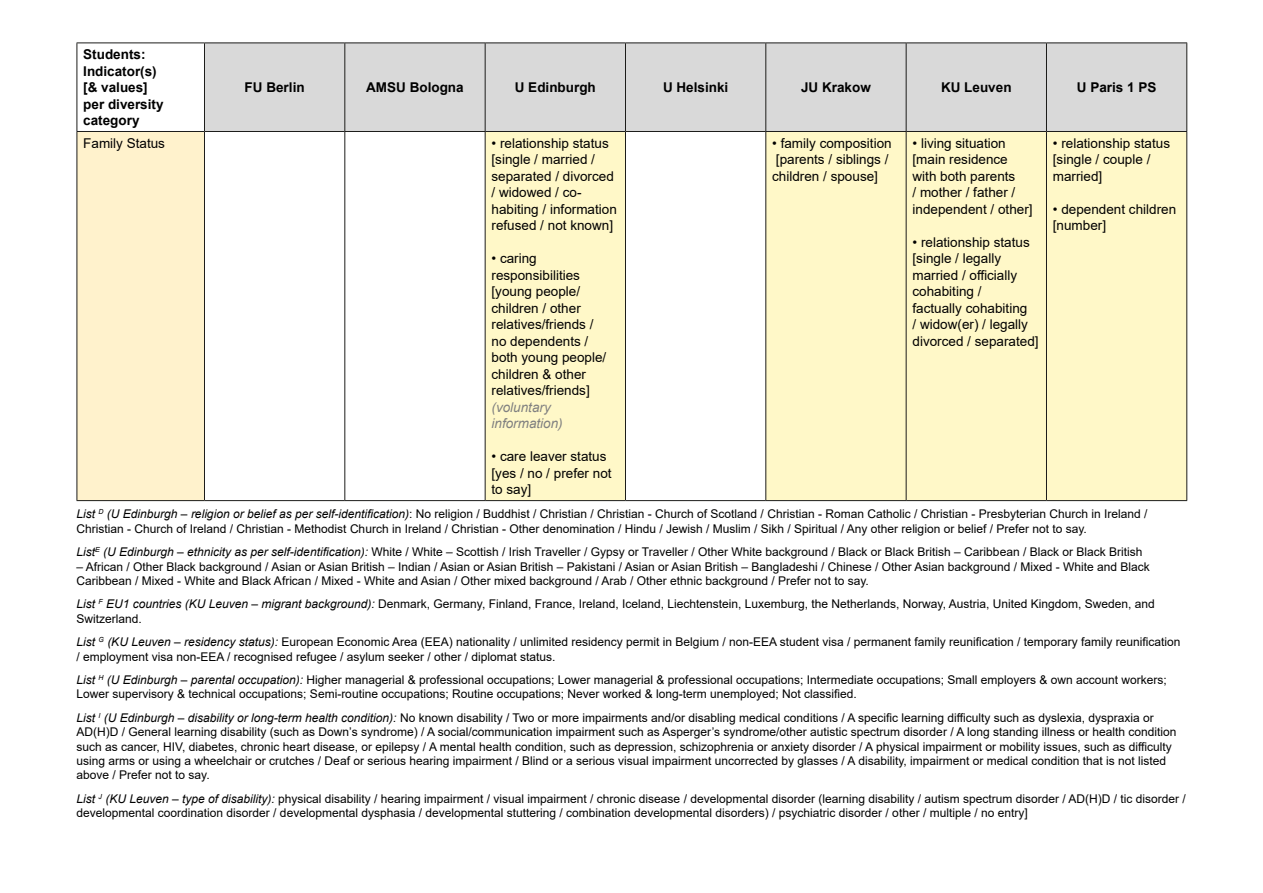
<style>
.page{position:relative;width:1263px;height:893px;background:#fff}
.page>*{position:absolute;margin:0;border:0;box-sizing:border-box;transform-origin:0 0}
.t1{font:13.5px/16.5px "Arial";color:#000}
.t2{font:700 13.5px/16.5px "Arial";color:#000}
.t3{font:italic 13.5px/16.5px "Arial";color:#808080}
.t4{font:12px/14.4px "Arial";color:#000}
.s1{font-style:italic}
</style>
<div class="page">
<div style="left:205px;top:44px;width:981px;height:87px;background:#d9d9d9"></div>
<div style="left:77px;top:131px;width:127px;height:370px;background:#fff2cc"></div>
<svg style="left:486px;top:132px;width:700px;height:368px;fill:#fff8c8"></svg>
<hr style="left:77px;top:43px;width:1px;height:88px;background:#1d1d1b">
<hr style="left:77px;top:43px;width:127px;height:1px;background:#1d1d1b">
<hr style="left:204px;top:43px;width:141px;height:1px;background:#1d1d1b">
<hr style="left:345px;top:43px;width:140px;height:1px;background:#1d1d1b">
<hr style="left:485px;top:43px;width:140px;height:1px;background:#1d1d1b">
<hr style="left:625px;top:43px;width:141px;height:1px;background:#1d1d1b">
<hr style="left:766px;top:43px;width:140px;height:1px;background:#1d1d1b">
<hr style="left:906px;top:43px;width:140px;height:1px;background:#1d1d1b">
<hr style="left:1046px;top:43px;width:141px;height:1px;background:#1d1d1b">
<hr style="left:77px;top:132px;width:1px;height:368px;background:#1d1d1b">
<hr style="left:77px;top:131px;width:127px;height:1px;background:#1d1d1b">
<hr style="left:204px;top:131px;width:141px;height:1px;background:#1d1d1b">
<hr style="left:345px;top:131px;width:140px;height:1px;background:#1d1d1b">
<hr style="left:485px;top:131px;width:140px;height:1px;background:#1d1d1b">
<hr style="left:625px;top:131px;width:141px;height:1px;background:#1d1d1b">
<hr style="left:766px;top:131px;width:140px;height:1px;background:#1d1d1b">
<hr style="left:906px;top:131px;width:140px;height:1px;background:#1d1d1b">
<hr style="left:1046px;top:131px;width:141px;height:1px;background:#1d1d1b">
<hr style="left:77px;top:500px;width:127px;height:1px;background:#1d1d1b">
<hr style="left:204px;top:500px;width:141px;height:1px;background:#1d1d1b">
<hr style="left:345px;top:500px;width:140px;height:1px;background:#1d1d1b">
<hr style="left:485px;top:500px;width:140px;height:1px;background:#1d1d1b">
<hr style="left:625px;top:500px;width:141px;height:1px;background:#1d1d1b">
<hr style="left:766px;top:500px;width:140px;height:1px;background:#1d1d1b">
<hr style="left:906px;top:500px;width:140px;height:1px;background:#1d1d1b">
<hr style="left:1046px;top:500px;width:141px;height:1px;background:#1d1d1b">
<hr style="left:204px;top:43px;width:1px;height:88px;background:#1d1d1b">
<hr style="left:344px;top:43px;width:1px;height:88px;background:#1d1d1b">
<hr style="left:485px;top:43px;width:1px;height:88px;background:#1d1d1b">
<hr style="left:625px;top:43px;width:1px;height:88px;background:#1d1d1b">
<hr style="left:765px;top:43px;width:1px;height:88px;background:#1d1d1b">
<hr style="left:906px;top:43px;width:1px;height:88px;background:#1d1d1b">
<hr style="left:1046px;top:43px;width:1px;height:88px;background:#1d1d1b">
<hr style="left:1186px;top:43px;width:1px;height:88px;background:#1d1d1b">
<hr style="left:204px;top:132px;width:1px;height:368px;background:#1d1d1b">
<hr style="left:344px;top:132px;width:1px;height:368px;background:#1d1d1b">
<hr style="left:485px;top:132px;width:1px;height:368px;background:#1d1d1b">
<hr style="left:625px;top:132px;width:1px;height:368px;background:#1d1d1b">
<hr style="left:765px;top:132px;width:1px;height:368px;background:#1d1d1b">
<hr style="left:906px;top:132px;width:1px;height:368px;background:#1d1d1b">
<hr style="left:1046px;top:132px;width:1px;height:368px;background:#1d1d1b">
<hr style="left:1186px;top:132px;width:1px;height:368px;background:#1d1d1b">
<p class="t2" style="left:83px;top:46px;width:64px">Students:</p>
<p class="t2" style="left:83px;top:63px;width:75px">Indicator(s)</p>
<p class="t2" style="left:83px;top:79px;width:82px">[&amp; values] per diversity category</p>
<p class="t2" style="left:245px;top:79px;width:62px">FU Berlin</p>
<p class="t2" style="left:366px;top:79px;width:99px">AMSU Bologna</p>
<p class="t2" style="left:515px;top:79px;width:82px">U Edinburgh</p>
<p class="t2" style="left:663px;top:79px;width:67px">U Helsinki</p>
<p class="t2" style="left:801px;top:79px;width:71px">JU Krakow</p>
<p class="t2" style="left:941px;top:79px;width:72px">KU Leuven</p>
<p class="t2" style="left:1077px;top:79px;width:81px">U Paris 1 PS</p>
<p class="t1" style="left:83px;top:135px;width:83px">Family Status</p>
<p class="t1" style="left:491px;top:135px;width:127px">• relationship status [single / married / separated / divorced / widowed / co&shy;habiting / information refused / not known]</p>
<p class="t1" style="left:491px;top:250px;width:116px">• caring responsibilities [young people/ children / other relatives/friends / no dependents / both young people/ children &amp; other relatives/friends]</p>
<p class="t3" style="left:491px;top:399px;width:73px">(voluntary information)</p>
<p class="t1" style="left:491px;top:448px;width:122px">• care leaver status [yes / no / prefer not to say]</p>
<p class="t1" style="left:772px;top:135px;width:121px">• family composition [parents / siblings / children / spouse]</p>
<p class="t1" style="left:912px;top:135px;width:122px">• living situation [main residence with both parents<br>/ mother / father / independent / other]</p>
<p class="t1" style="left:912px;top:234px;width:128px">• relationship status [single / legally married / officially cohabiting /<br>factually cohabiting<br>/ widow(er) / legally divorced / separated]</p>
<p class="t1" style="left:1053px;top:135px;width:119px">• relationship status [single / couple / married]</p>
<p class="t1" style="left:1053px;top:201px;width:125px">• dependent children [number]</p>
<p class="t4" style="left:77px;top:507px;width:1072px"><span class="s1">List</span> <sup>D</sup> <span class="s1">(U Edinburgh – religion or belief as per self-identification)</span>: No religion / Buddhist / Christian / Christian - Church of Scotland / Christian - Roman Catholic / Christian - Presbyterian Church in Ireland /<br>Christian - Church of Ireland / Christian - Methodist Church in Ireland / Christian - Other denomination / Hindu / Jewish / Muslim / Sikh / Spiritual / Any other religion or belief / Prefer not to say.</p>
<p class="t4" style="left:77px;top:545px;width:1067px"><span class="s1">List</span><sup>E</sup> <span class="s1">(U Edinburgh – ethnicity as per self-identification):</span> White / White – Scottish / Irish Traveller / Gypsy or Traveller / Other White background / Black or Black British – Caribbean / Black or Black British</p>
<p class="t4" style="left:77px;top:559px;width:1075px">– African / Other Black background / Asian or Asian British – Indian / Asian or Asian British – Pakistani / Asian or Asian British – Bangladeshi / Chinese / Other Asian background / Mixed - White and Black<br>Caribbean / Mixed - White and Black African / Mixed - White and Asian / Other mixed background / Arab / Other ethnic background / Prefer not to say.</p>
<p class="t4" style="left:77px;top:597px;width:1080px"><span class="s1">List</span> <sup>F</sup> <span class="s1">EU1 countries (KU Leuven – migrant background):</span> Denmark, Germany, Finland, France, Ireland, Iceland, Liechtenstein, Luxemburg, the Netherlands, Norway, Austria, United Kingdom, Sweden, and<br>Switzerland.</p>
<p class="t4" style="left:77px;top:635px;width:1105px"><span class="s1">List</span> <sup>G</sup> <span class="s1">(KU Leuven – residency status):</span> European Economic Area (EEA) nationality / unlimited residency permit in Belgium / non-EEA student visa / permanent family reunification / temporary family reunification / employment visa non-EEA / recognised refugee / asylum seeker / other / diplomat status.</p>
<p class="t4" style="left:77px;top:672px;width:1092px"><span class="s1">List</span> <sup>H</sup> <span class="s1">(U Edinburgh – parental occupation):</span> Higher managerial &amp; professional occupations; Lower managerial &amp; professional occupations; Intermediate occupations; Small employers &amp; own account workers;<br>Lower supervisory &amp; technical occupations; Semi-routine occupations; Routine occupations; Never worked &amp; long-term unemployed; Not classified.</p>
<p class="t4" style="left:77px;top:710px;width:1101px"><span class="s1">List</span> <sup>I</sup> <span class="s1">(U Edinburgh – disability or long-term health condition):</span> No known disability / Two or more impairments and/or disabling medical conditions / A specific learning difficulty such as dyslexia, dyspraxia or AD(H)D / General learning disability (such as Down’s syndrome) / A social/communication impairment such as Asperger’s syndrome/other autistic spectrum disorder / A long standing illness or health condition such as cancer, HIV, diabetes, chronic heart disease, or epilepsy / A mental health condition, such as depression, schizophrenia or anxiety disorder / A physical impairment or mobility issues, such as difficulty using arms or using a wheelchair or crutches / Deaf or serious hearing impairment / Blind or a serious visual impairment uncorrected by glasses / A disability, impairment or medical condition that is not listed above / Prefer not to say.</p>
<p class="t4" style="left:77px;top:791px;width:1111px"><span class="s1">List</span> <sup>J</sup> <span class="s1">(KU Leuven – type of disability):</span> physical disability / hearing impairment / visual impairment / chronic disease / developmental disorder (learning disability / autism spectrum disorder / AD(H)D / tic disorder / developmental coordination disorder / developmental dysphasia / developmental stuttering / combination developmental disorders) / psychiatric disorder / other / multiple / no entry]</p>
</div>
